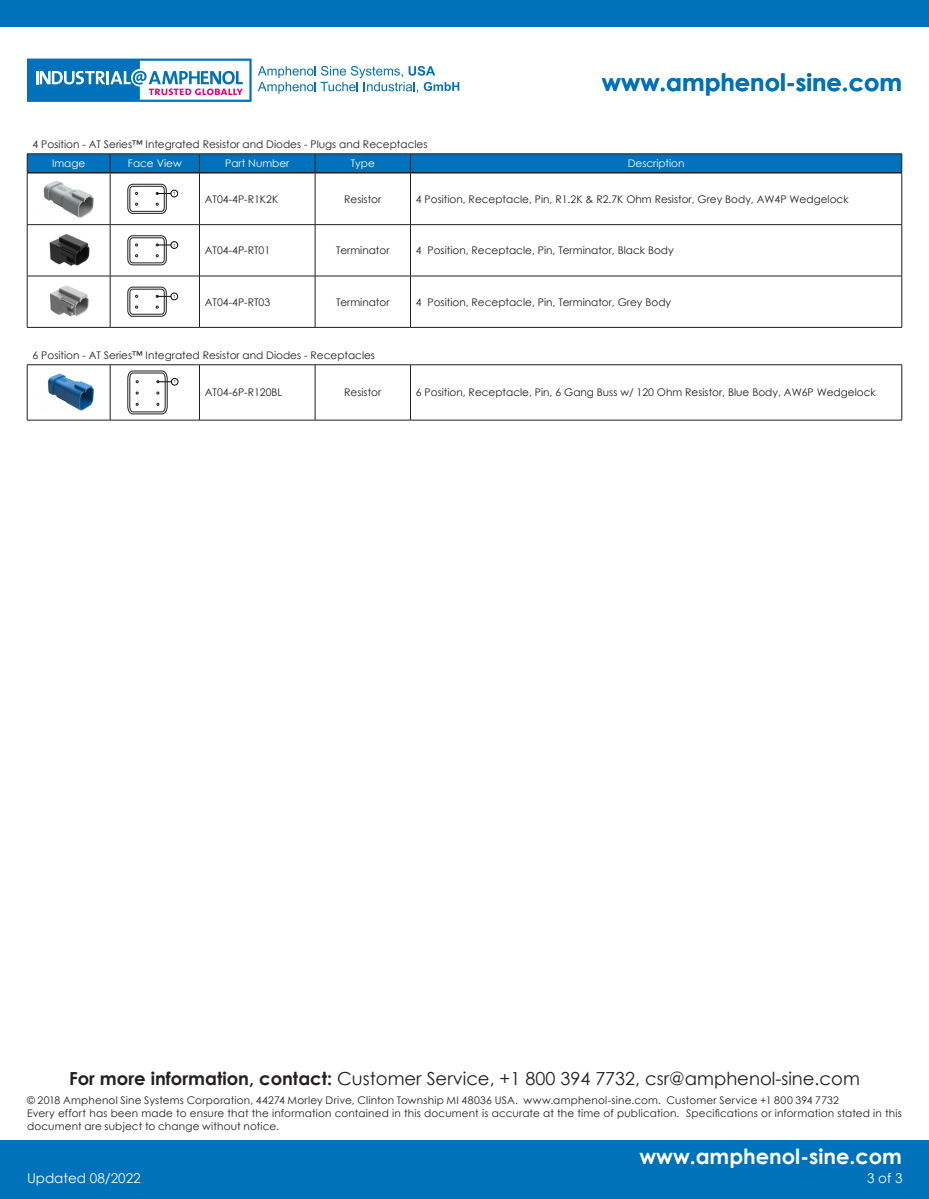
<style>
.page{position:relative;width:929px;height:1199px;background:#fff}
.page>*{position:absolute;margin:0;border:0;box-sizing:border-box;transform-origin:0 0}
.t1{font:700 24px "Century Gothic";color:#0072bc}
.t2{font:700 21px "Century Gothic";color:#fff}
.t3{font:18px "Century Gothic";color:#231f20}
.t4{font:13.5px "Century Gothic";color:#fff}
.t5{font:10.5px/12.6px "Century Gothic";color:#231f20}
.t6{font:10.5px "Century Gothic";color:#fff}
.t7{font:4.5px "Arial";color:#231f20}
.s1{font-weight:700}
</style>
<div class="page">
<hr style="left:27px;top:173px;width:1px;height:51px;background:#231f20">
<hr style="left:110px;top:173px;width:89px;height:1px;background:#231f20">
<hr style="left:110px;top:173px;width:1px;height:51px;background:#231f20">
<hr style="left:199px;top:173px;width:116px;height:1px;background:#231f20">
<hr style="left:199px;top:173px;width:1px;height:51px;background:#231f20">
<hr style="left:315px;top:173px;width:95px;height:1px;background:#231f20">
<hr style="left:315px;top:173px;width:1px;height:51px;background:#231f20">
<hr style="left:410px;top:173px;width:492px;height:1px;background:#231f20">
<hr style="left:410px;top:173px;width:1px;height:51px;background:#231f20">
<hr style="left:27px;top:224px;width:83px;height:1px;background:#231f20">
<hr style="left:27px;top:225px;width:1px;height:51px;background:#231f20">
<hr style="left:110px;top:224px;width:89px;height:1px;background:#231f20">
<hr style="left:110px;top:225px;width:1px;height:51px;background:#231f20">
<hr style="left:199px;top:224px;width:116px;height:1px;background:#231f20">
<hr style="left:199px;top:225px;width:1px;height:51px;background:#231f20">
<hr style="left:315px;top:224px;width:95px;height:1px;background:#231f20">
<hr style="left:315px;top:225px;width:1px;height:51px;background:#231f20">
<hr style="left:410px;top:224px;width:492px;height:1px;background:#231f20">
<hr style="left:410px;top:225px;width:1px;height:51px;background:#231f20">
<hr style="left:27px;top:276px;width:83px;height:1px;background:#231f20">
<hr style="left:27px;top:276px;width:1px;height:51px;background:#231f20">
<hr style="left:110px;top:276px;width:89px;height:1px;background:#231f20">
<hr style="left:110px;top:276px;width:1px;height:51px;background:#231f20">
<hr style="left:199px;top:276px;width:116px;height:1px;background:#231f20">
<hr style="left:199px;top:276px;width:1px;height:51px;background:#231f20">
<hr style="left:315px;top:276px;width:95px;height:1px;background:#231f20">
<hr style="left:315px;top:276px;width:1px;height:51px;background:#231f20">
<hr style="left:410px;top:276px;width:492px;height:1px;background:#231f20">
<hr style="left:410px;top:276px;width:1px;height:51px;background:#231f20">
<hr style="left:27px;top:327px;width:83px;height:1px;background:#231f20">
<hr style="left:110px;top:327px;width:89px;height:1px;background:#231f20">
<hr style="left:199px;top:327px;width:116px;height:1px;background:#231f20">
<hr style="left:315px;top:327px;width:95px;height:1px;background:#231f20">
<hr style="left:410px;top:327px;width:492px;height:1px;background:#231f20">
<hr style="left:27px;top:365px;width:1px;height:55px;background:#231f20">
<hr style="left:110px;top:364px;width:89px;height:1px;background:#231f20">
<hr style="left:110px;top:365px;width:1px;height:55px;background:#231f20">
<hr style="left:199px;top:364px;width:116px;height:1px;background:#231f20">
<hr style="left:199px;top:365px;width:1px;height:55px;background:#231f20">
<hr style="left:315px;top:364px;width:95px;height:1px;background:#231f20">
<hr style="left:315px;top:365px;width:1px;height:55px;background:#231f20">
<hr style="left:410px;top:364px;width:492px;height:1px;background:#231f20">
<hr style="left:410px;top:365px;width:1px;height:55px;background:#231f20">
<hr style="left:27px;top:420px;width:83px;height:1px;background:#231f20">
<hr style="left:110px;top:420px;width:89px;height:1px;background:#231f20">
<hr style="left:199px;top:420px;width:116px;height:1px;background:#231f20">
<hr style="left:315px;top:420px;width:95px;height:1px;background:#231f20">
<hr style="left:410px;top:420px;width:492px;height:1px;background:#231f20">
<hr style="left:901px;top:173px;width:1px;height:51px;background:#231f20">
<hr style="left:901px;top:225px;width:1px;height:51px;background:#231f20">
<hr style="left:901px;top:276px;width:1px;height:51px;background:#231f20">
<hr style="left:901px;top:365px;width:1px;height:55px;background:#231f20">
<hr style="left:27px;top:173px;width:83px;height:1px;background:#231f20">
<hr style="left:27px;top:364px;width:83px;height:1px;background:#231f20">
<img style="left:43px;top:180px;width:51px;height:38px">
<div style="left:171px;top:190px;width:7px;height:7px;border:1px solid #040503;border-radius:50%"></div>
<div style="left:128px;top:184px;width:38px;height:29px;border:1px solid #211e1e;border-radius:5px"></div>
<div style="left:130px;top:186px;width:34px;height:25px;border:1px solid #211e1e;border-radius:3px"></div>
<svg style="left:156px;top:192px;width:15px;height:3px"></svg>
<img style="left:49px;top:234px;width:41px;height:32px">
<div style="left:171px;top:242px;width:7px;height:6px;border:1px solid #040503;border-radius:50%"></div>
<div style="left:128px;top:236px;width:38px;height:29px;border:1px solid #211e1e;border-radius:5px"></div>
<div style="left:130px;top:238px;width:34px;height:25px;border:1px solid #211e1e;border-radius:3px"></div>
<svg style="left:156px;top:244px;width:15px;height:2px"></svg>
<img style="left:49px;top:285px;width:40px;height:32px">
<div style="left:171px;top:293px;width:7px;height:7px;border:1px solid #040503;border-radius:50%"></div>
<div style="left:128px;top:287px;width:38px;height:29px;border:1px solid #211e1e;border-radius:5px"></div>
<div style="left:130px;top:289px;width:34px;height:25px;border:1px solid #211e1e;border-radius:3px"></div>
<svg style="left:156px;top:295px;width:15px;height:2px"></svg>
<img style="left:47px;top:373px;width:47px;height:38px">
<div style="left:171px;top:378px;width:7px;height:7px;border:1px solid #040503;border-radius:50%"></div>
<svg style="left:128px;top:371px;width:43px;height:43px"></svg>
<svg style="left:27px;top:59px;width:225px;height:43px"></svg>
<svg style="left:258px;top:66px;width:201px;height:28px"></svg>
<div style="left:0;top:1140px;width:929px;height:59px;background:#0072bc"></div>
<div style="left:0;top:0;width:929px;height:27px;background:#0072bc"></div>
<hr style="left:110px;top:172px;width:89px;height:1px;background:#231f20">
<hr style="left:199px;top:172px;width:116px;height:1px;background:#231f20">
<hr style="left:315px;top:172px;width:95px;height:1px;background:#231f20">
<hr style="left:410px;top:172px;width:492px;height:1px;background:#231f20">
<div style="left:27px;top:154px;width:875px;height:18px;background:#0072bc"></div>
<hr style="left:27px;top:172px;width:83px;height:1px;background:#231f20">
<h1 class="t1" style="left:602px;top:64px;width:301px">www.amphenol-sine.com</h1>
<p class="t5" style="left:33px;top:138px;width:396px">4 Position - AT Series™ Integrated Resistor and Diodes - Plugs and Receptacles</p>
<p class="t6" style="left:52px;top:156px;width:35px">Image</p>
<p class="t6" style="left:128px;top:156px;width:55px">Face View</p>
<p class="t6" style="left:225px;top:156px;width:66px">Part Number</p>
<p class="t6" style="left:351px;top:156px;width:26px">Type</p>
<p class="t6" style="left:628px;top:156px;width:58px">Description</p>
<p class="t7" style="left:173px;top:190px;width:4px">1</p>
<p class="t5" style="left:205px;top:192px;width:75px">AT04-4P-R1K2K</p>
<p class="t5" style="left:344px;top:192px;width:39px">Resistor</p>
<p class="t5" style="left:416px;top:192px;width:434px">4 Position, Receptacle, Pin, R1.2K &amp; R2.7K Ohm Resistor, Grey Body, AW4P Wedgelock</p>
<p class="t7" style="left:173px;top:242px;width:4px">1</p>
<p class="t5" style="left:205px;top:244px;width:67px">AT04-4P-RT01</p>
<p class="t5" style="left:336px;top:244px;width:55px">Terminator</p>
<p class="t5" style="left:416px;top:244px;width:259px">4 Position, Receptacle, Pin, Terminator, Black Body</p>
<p class="t7" style="left:173px;top:293px;width:4px">1</p>
<p class="t5" style="left:205px;top:295px;width:67px">AT04-4P-RT03</p>
<p class="t5" style="left:336px;top:295px;width:55px">Terminator</p>
<p class="t5" style="left:416px;top:295px;width:257px">4 Position, Receptacle, Pin, Terminator, Grey Body</p>
<p class="t5" style="left:33px;top:349px;width:344px">6 Position - AT Series™ Integrated Resistor and Diodes - Receptacles</p>
<p class="t7" style="left:173px;top:379px;width:4px">1</p>
<p class="t5" style="left:205px;top:386px;width:79px">AT04-6P-R120BL</p>
<p class="t5" style="left:344px;top:386px;width:39px">Resistor</p>
<p class="t5" style="left:416px;top:386px;width:461px">6 Position, Receptacle, Pin, 6 Gang Buss w/ 120 Ohm Resistor, Blue Body, AW6P Wedgelock</p>
<h3 class="t3" style="left:69px;top:1066px;width:792px"><span class="s1">For more information, contact:</span> Customer Service, +1 800 394 7732, csr@amphenol-sine.com</h3>
<p class="t5" style="left:27px;top:1094px;width:876px">© 2018 Amphenol Sine Systems Corporation, 44274 Morley Drive, Clinton Township MI 48036 USA. www.amphenol-sine.com. Customer Service +1 800 394 7732<br>Every effort has been made to ensure that the information contained in this document is accurate at the time of publication. Specifications or information stated in this document are subject to change without notice.</p>
<h2 class="t2" style="left:639px;top:1140px;width:264px">www.amphenol-sine.com</h2>
<p class="t4" style="left:27px;top:1168px;width:115px">Updated 08/2022</p>
<p class="t4" style="left:867px;top:1168px;width:37px">3 of 3</p>
</div>
